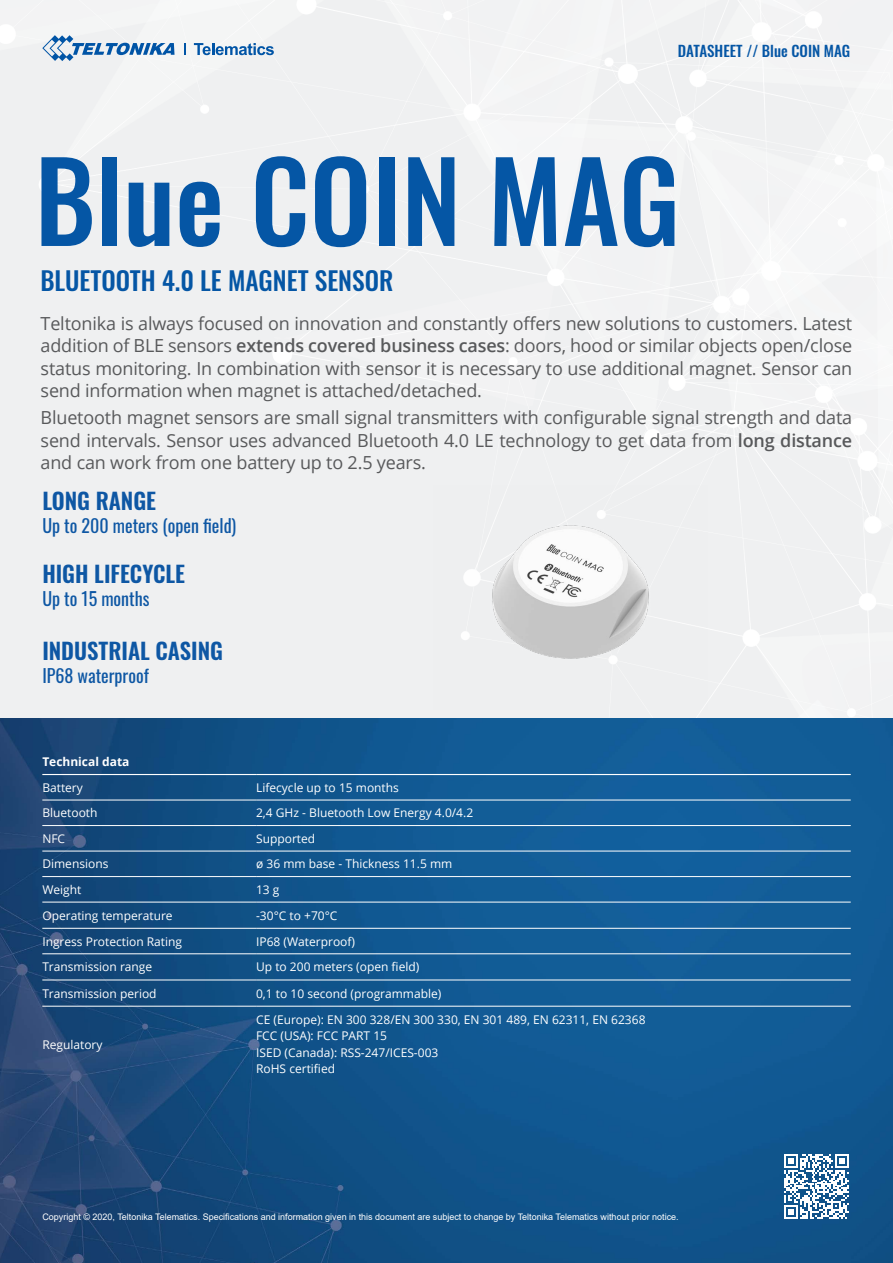
<style>
.page{position:relative;width:893px;height:1263px;background:#fff}
.page>*{position:absolute;margin:0;border:0;box-sizing:border-box;transform-origin:0 0}
.t1{font:500 109.5px "Oswald";color:#0556a5}
.t2{font:500 25.5px "Oswald";color:#0556a5}
.t3{font:600 22.5px "Oswald";color:#0e57a4}
.t4{font:18px/22.5px "Open Sans";letter-spacing:-.01em;color:#58595b;text-align:justify}
.t5{font:18px "Oswald";color:#0e57a4}
.t6{font:500 15px "Oswald";color:#0556a5}
.t7{font:12px/16.5px "Open Sans";color:#fff}
.t8{font:700 12px "Open Sans";color:#fff}
.t9{font:9px "Arial";color:#fff}
.s1{font-weight:600}
</style>
<div class="page">
<div style="left:0;top:0;width:893px;height:719px;background:#eff0f1"></div>
<img style="left:0;top:719px;width:893px;height:544px">
<img style="left:434px;top:485px;width:273px;height:225px">
<hr style="left:42px;top:825px;width:214px;height:1px;background:#fff">
<hr style="left:256px;top:825px;width:595px;height:1px;background:#fff">
<hr style="left:42px;top:851px;width:214px;height:1px;background:#fff">
<hr style="left:256px;top:851px;width:595px;height:1px;background:#fff">
<hr style="left:42px;top:876px;width:214px;height:1px;background:#fff">
<hr style="left:256px;top:876px;width:595px;height:1px;background:#fff">
<hr style="left:42px;top:902px;width:214px;height:1px;background:#fff">
<hr style="left:256px;top:902px;width:595px;height:1px;background:#fff">
<hr style="left:42px;top:928px;width:214px;height:1px;background:#fff">
<hr style="left:256px;top:928px;width:595px;height:1px;background:#fff">
<hr style="left:42px;top:953px;width:214px;height:1px;background:#fff">
<hr style="left:256px;top:953px;width:595px;height:1px;background:#fff">
<hr style="left:42px;top:980px;width:214px;height:1px;background:#fff">
<hr style="left:256px;top:980px;width:595px;height:1px;background:#fff">
<hr style="left:42px;top:1006px;width:214px;height:1px;background:#fff">
<hr style="left:256px;top:1006px;width:595px;height:1px;background:#fff">
<hr style="left:42px;top:800px;width:214px;height:1px;background:#fff">
<hr style="left:256px;top:800px;width:595px;height:1px;background:#fff">
<hr style="left:42px;top:774px;width:214px;height:1px;background:#fff">
<hr style="left:256px;top:774px;width:595px;height:1px;background:#fff">
<svg style="left:784px;top:1154px;width:65px;height:65px"></svg>
<svg style="left:184px;top:43px;width:1px;height:12px"></svg>
<svg style="left:43px;top:35px;width:132px;height:26px"></svg>
<svg style="left:194px;top:43px;width:80px;height:12px"></svg>
<p class="t6" style="left:678px;top:43px;width:174px">DATASHEET // Blue COIN MAG</p>
<h1 class="t1" style="left:35px;top:144px;width:647px">Blue COIN MAG</h1>
<h2 class="t2" style="left:40px;top:267px;width:355px">BLUETOOTH 4.0 LE MAGNET SENSOR</h2>
<p class="t4" style="left:41px;top:311px;width:813px">Teltonika is always focused on innovation and constantly offers new solutions to customers. Latest addition of BLE sensors <span class="s1">extends covered business cases</span>: doors, hood or similar objects open/close status monitoring. In combination with sensor it is necessary to use additional magnet. Sensor can send information when magnet is attached/detached.</p>
<p class="t4" style="left:41px;top:406px;width:813px">Bluetooth magnet sensors are small signal transmitters with configurable signal strength and data send intervals. Sensor uses advanced Bluetooth 4.0 LE technology to get data from <span class="s1">long distance </span>and can work from one battery up to 2.5 years.</p>
<p class="t3" style="left:42px;top:489px;width:115px">LONG RANGE</p>
<p class="t5" style="left:42px;top:509px;width:195px">Up to 200 meters (open field)</p>
<p class="t3" style="left:42px;top:562px;width:144px">HIGH LIFECYCLE</p>
<p class="t5" style="left:42px;top:582px;width:109px">Up to 15 months</p>
<p class="t3" style="left:42px;top:639px;width:182px">INDUSTRIAL CASING</p>
<p class="t5" style="left:42px;top:659px;width:108px">IP68 waterproof</p>
<p class="t8" style="left:42px;top:753px;width:89px">Technical data</p>
<p class="t7" style="left:42px;top:779px;width:42px">Battery</p>
<p class="t7" style="left:256px;top:779px;width:144px">Lifecycle up to 15 months</p>
<p class="t7" style="left:42px;top:804px;width:57px">Bluetooth</p>
<p class="t7" style="left:256px;top:804px;width:219px">2,4 GHz - Bluetooth Low Energy 4.0/4.2</p>
<p class="t7" style="left:42px;top:830px;width:24px">NFC</p>
<p class="t7" style="left:256px;top:830px;width:61px">Supported</p>
<p class="t7" style="left:42px;top:855px;width:68px">Dimensions</p>
<p class="t7" style="left:256px;top:855px;width:198px">ø 36 mm base - Thickness 11.5 mm</p>
<p class="t7" style="left:42px;top:881px;width:41px">Weight</p>
<p class="t7" style="left:256px;top:881px;width:25px">13 g</p>
<p class="t7" style="left:42px;top:907px;width:132px">Operating temperature</p>
<p class="t7" style="left:256px;top:907px;width:83px">-30°C to +70°C</p>
<p class="t7" style="left:42px;top:933px;width:141px">Ingress Protection Rating</p>
<p class="t7" style="left:256px;top:933px;width:100px">IP68 (Waterproof)</p>
<p class="t7" style="left:42px;top:958px;width:111px">Transmission range</p>
<p class="t7" style="left:256px;top:958px;width:165px">Up to 200 meters (open field)</p>
<p class="t7" style="left:42px;top:985px;width:116px">Transmission period</p>
<p class="t7" style="left:256px;top:985px;width:187px">0,1 to 10 second (programmable)</p>
<p class="t7" style="left:42px;top:1036px;width:62px">Regulatory</p>
<p class="t7" style="left:256px;top:1011px;width:391px">CE (Europe): EN 300 328/EN 300 330, EN 301 489, EN 62311, EN 62368<br>FCC (USA): FCC PART 15<br>ISED (Canada): RSS-247/ICES-003<br>RoHS certified</p>
<p class="t9" style="left:42px;top:1211px;width:638px">Copyright © 2020, Teltonika Telematics. Specifications and information given in this document are subject to change by Teltonika Telematics without prior notice.</p>
</div>
